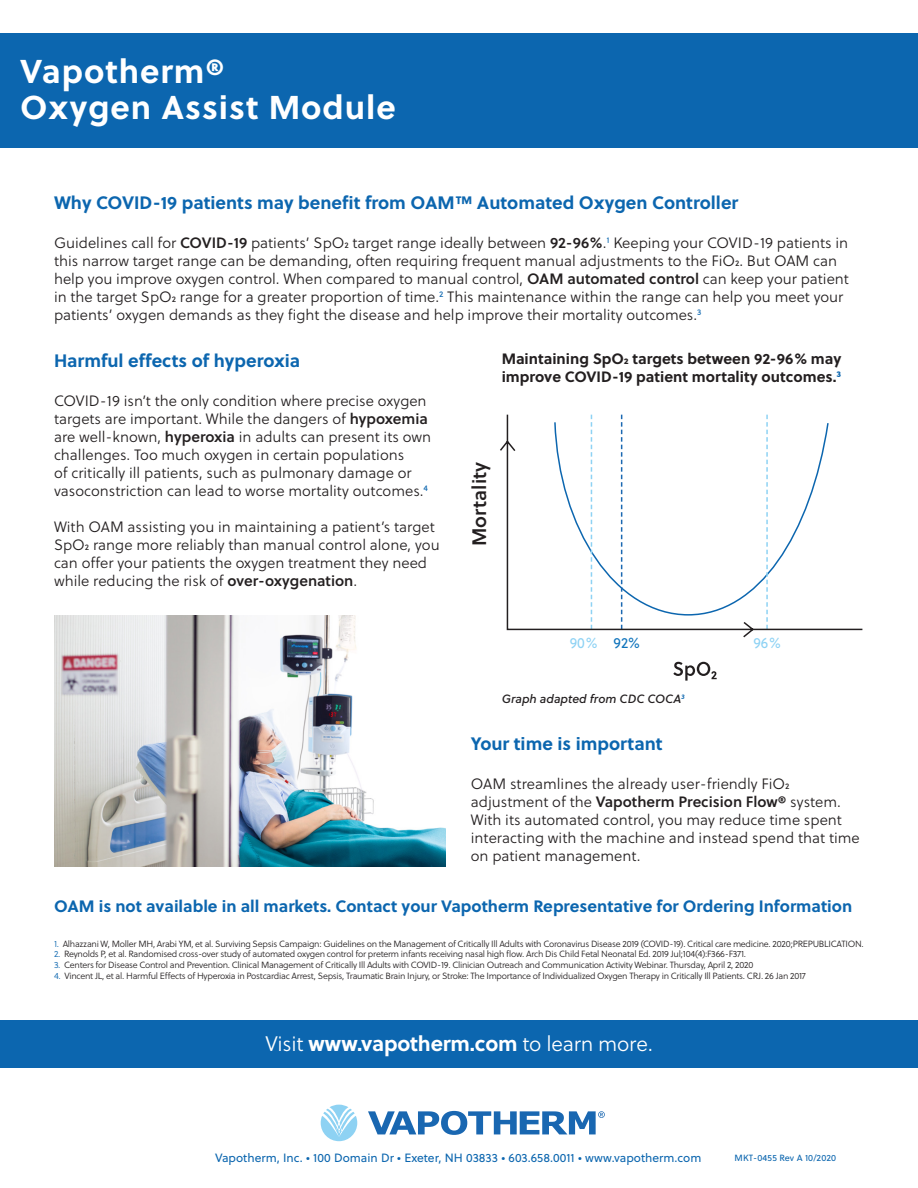
<style>
.page{position:relative;width:918px;height:1188px;background:#fff}
.page>*{position:absolute;margin:0;border:0;box-sizing:border-box;transform-origin:0 0}
.Page_Heading{font:700 33px/36px "Soleil";letter-spacing:.03em;color:#fff}
.headings{font:21px "Soleil Lt";letter-spacing:-.01em;color:#fff}
.t1{font:19.5px "Soleil Sb";color:#231f20}
.t2{font:700 18px "Soleil";color:#0c66af}
.t3{font:700 16.5px "Soleil";color:#0c66af}
.t4{font:15px/18px "Soleil Lt";color:#231f20}
.t5{font:700 15px/18px "Soleil";color:#231f20}
.t6{font:14.7px "Soleil";color:#1074bc;scale:.95 1}
.t7{font:14.7px "Soleil";color:#8ed2f4;scale:.95 1}
.AddressLine{font:12px "Soleil";color:#0c66af}
.t8{font:italic 12px "Soleil Bk";color:#231f20}
.t9{font:9px "Soleil Lt";letter-spacing:-.03em;color:#231f20}
.Project_Number{font:9px "Soleil";letter-spacing:.02em;color:#0c66af}
.s1{font-family:"Soleil Sb"}
.s2{color:#0c66af}
.s3{color:#8ed2f4}
.s4{font-family:"Soleil";font-weight:700}
</style>
<div class="page">
<div style="left:0;top:33px;width:918px;height:115px;background:#0c66af"></div>
<div style="left:0;top:1021px;width:918px;height:47px;background:#0c66af"></div>
<img style="left:54px;top:616px;width:392px;height:250px">
<svg style="left:321px;top:1105px;width:36px;height:36px"></svg>
<svg style="left:368px;top:1111px;width:237px;height:24px"></svg>
<svg style="left:500px;top:414px;width:363px;height:224px"></svg>
<svg style="left:673px;top:662px;width:44px;height:19px"></svg>
<div style="left:606px;top:636px;width:7px;height:13px;background:#fff"></div>
<p class="Page_Heading" style="left:20px;top:52px;width:377px">Vapotherm®<br>Oxygen Assist Module</p>
<p class="t2" style="left:54px;top:188px;width:686px">Why COVID-19 patients may benefit from OAM™ Automated Oxygen Controller</p>
<p class="t4" style="left:54px;top:234px;width:797px">Guidelines call for <span class="s1">COVID-19</span> patients’ SpO2 target range ideally between <span class="s1">92-96%</span>.<span class="s2">1</span> Keeping your COVID-19 patients in this narrow target range can be demanding, often requiring frequent manual adjustments to the FiO2. But OAM can help you improve oxygen control. When compared to manual control, <span class="s1">OAM automated control</span> can keep your patient in the target SpO2 range for a greater proportion of time.<span class="s2">2</span> This maintenance within the range can help you meet your patients’ oxygen demands as they fight the disease and help improve their mortality outcomes.<span class="s2">3</span></p>
<p class="t2" style="left:54px;top:346px;width:248px">Harmful effects of hyperoxia</p>
<p class="t4" style="left:54px;top:392px;width:379px">COVID-19 isn’t the only condition where precise oxygen targets are important. While the dangers of <span class="s1">hypoxemia </span>are well-known, <span class="s1">hyperoxia</span> in adults can present its own challenges. Too much oxygen in certain populations<br>of critically ill patients, such as pulmonary damage or vasoconstriction can lead to worse mortality outcomes.<span class="s2">4</span></p>
<p class="t4" style="left:54px;top:518px;width:387px">With OAM assisting you in maintaining a patient’s target SpO2 range more reliably than manual control alone, you can offer your patients the oxygen treatment they need while reducing the risk of <span class="s1">over-oxygenation</span>.</p>
<p class="t5" style="left:502px;top:349px;width:341px">Maintaining SpO2 targets between 92-96% may improve COVID-19 patient mortality outcomes.<span class="s2">3</span></p>
<p class="t1" style="left:465px;top:546px;width:86px;rotate:-90deg">Mortality</p>
<p class="t6" style="left:570px;top:632px;width:76px"><span class="s3">90%</span> ?92%</p>
<p class="t7" style="left:753px;top:632px;width:31px">96%</p>
<p class="t8" style="left:502px;top:690px;width:185px">Graph adapted from CDC COCA<span class="s2">3</span></p>
<p class="t2" style="left:471px;top:730px;width:193px">Your time is important</p>
<p class="t4" style="left:471px;top:775px;width:372px">OAM streamlines the already user-friendly FiO2 adjustment of the <span class="s1">Vapotherm Precision Flow®</span> system.</p>
<p class="t4" style="left:471px;top:811px;width:390px">With its automated control, you may reduce time spent interacting with the machine and instead spend that time on patient management.</p>
<p class="t3" style="left:54px;top:893px;width:800px">OAM is not available in all markets. Contact your Vapotherm Representative for Ordering Information</p>
<p class="t9" style="left:54px;top:937px;width:811px"><span class="s2">1.</span> Alhazzani W, Moller MH, Arabi YM, et al. Surviving Sepsis Campaign: Guidelines on the Management of Critically Ill Adults with Coronavirus Disease 2019 (COVID-19). Critical care medicine. 2020;PREPUBLICATION.</p>
<p class="t9" style="left:54px;top:948px;width:694px"><span class="s2">2.</span> Reynolds P, et al. Randomised cross-over study of automated oxygen control for preterm infants receiving nasal high flow. Arch Dis Child Fetal Neonatal Ed. 2019 Jul;104(4):F366-F371.</p>
<p class="t9" style="left:54px;top:959px;width:701px"><span class="s2">3.</span> Centers for Disease Control and Prevention. Clinical Management of Critically Ill Adults with COVID-19. Clinician Outreach and Communication Activity Webinar. Thursday, April 2, 2020</p>
<p class="t9" style="left:54px;top:970px;width:753px"><span class="s2">4.</span> Vincent JL, et al. Harmful Effects of Hyperoxia in Postcardiac Arrest, Sepsis, Traumatic Brain Injury, or Stroke: The Importance of Individualized Oxygen Therapy in Critically Ill Patients. CRJ. 26 Jan 2017</p>
<p class="headings" style="left:265px;top:1029px;width:389px">Visit <span class="s4">www.vapotherm.com</span> to learn more.</p>
<p class="AddressLine" style="left:215px;top:1149px;width:488px">Vapotherm, Inc. • 100 Domain Dr • Exeter, NH 03833 • 603.658.0011 • www.vapotherm.com</p>
<p class="Project_Number" style="left:735px;top:1152px;width:103px">MKT-0455 Rev A 10/2020</p>
</div>
